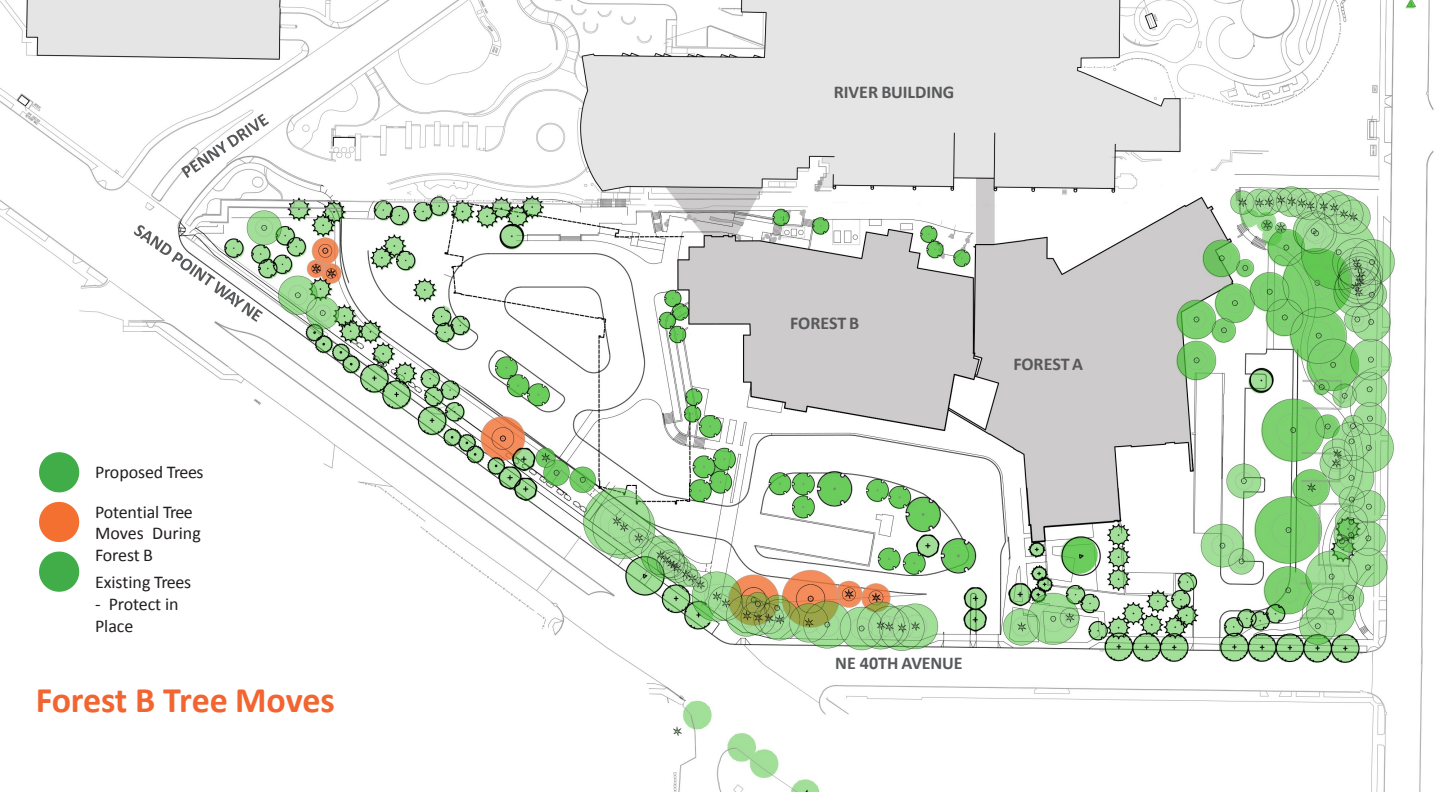
<style>
.page{position:relative;width:1440px;height:792px;background:#fff}
.page>*{position:absolute;margin:0;border:0;box-sizing:border-box;transform-origin:0 0}
.t1{font:700 36px "Calibri";letter-spacing:-.01em;color:#f26531}
.t2{font:18px/21.6px "Calibri";letter-spacing:-.005em;color:#231f20}
.t3{font:700 18px "Calibri";letter-spacing:-.005em;color:#58595b}
</style>
<div class="page">
<img style="left:0;top:0;width:1434px;height:792px">
<svg style="left:134px;top:225px;width:129px;height:97px"></svg>
<svg style="left:181px;top:114px;width:88px;height:64px"></svg>
<svg style="left:39px;top:452px;width:40px;height:40px"></svg>
<svg style="left:39px;top:552px;width:40px;height:40px"></svg>
<svg style="left:39px;top:502px;width:40px;height:40px"></svg>
<p class="t2" style="left:95px;top:461px;width:110px">Proposed Trees</p>
<p class="t2" style="left:95px;top:501px;width:107px">Potential Tree<br>Moves During<br>Forest B</p>
<p class="t2" style="left:95px;top:572px;width:98px">Existing Trees</p>
<p class="t2" style="left:95px;top:593px;width:85px">- Protect in<br>Place</p>
<p class="t1" style="left:36px;top:677px;width:300px">Forest B Tree Moves</p>
<p class="t3" style="left:834px;top:80px;width:122px">RIVER BUILDING</p>
<p class="t3" style="left:790px;top:312px;width:71px">FOREST B</p>
<p class="t3" style="left:1013px;top:353px;width:71px">FORESTA</p>
<p class="t3" style="left:835px;top:652px;width:129px">NE 40TH AVENUE</p>
</div>
